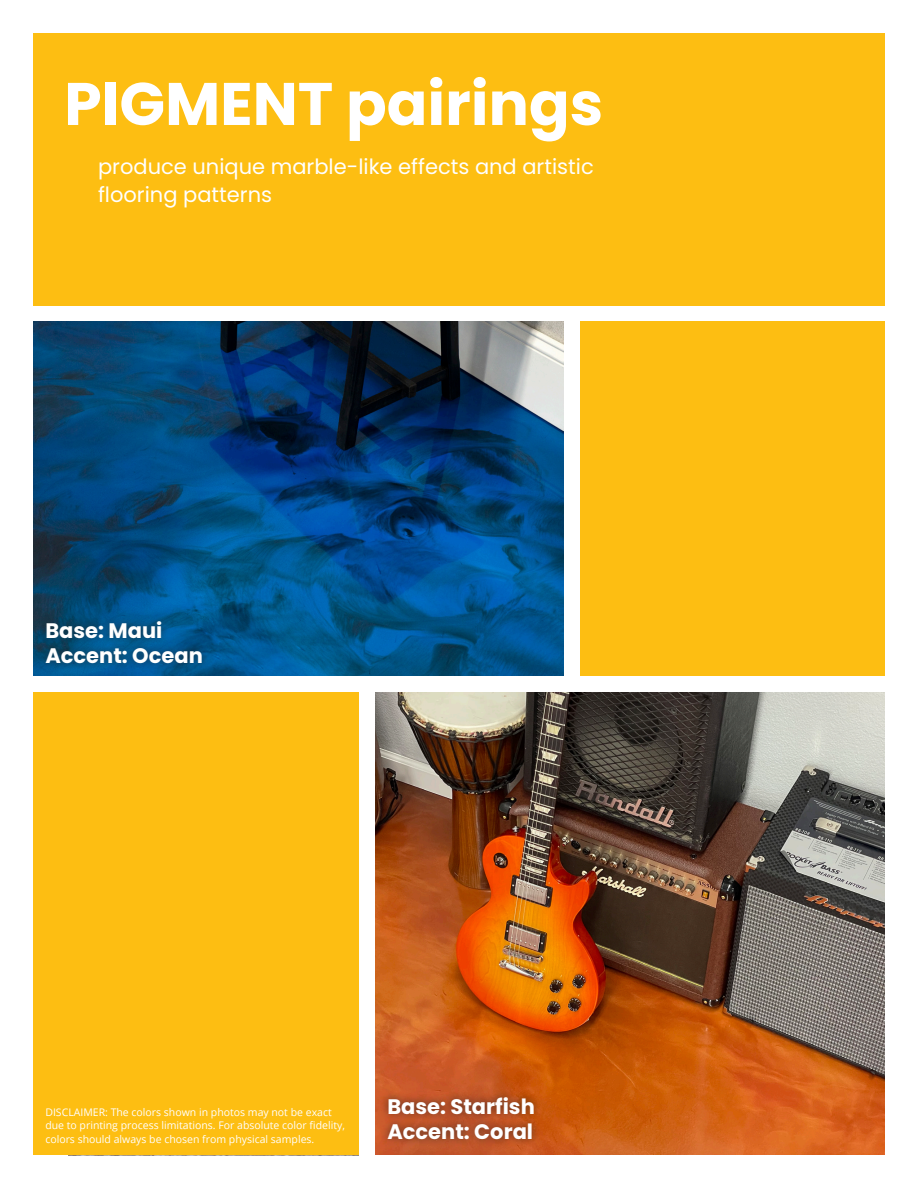
<style>
.page{position:relative;width:918px;height:1188px;background:#fff}
.page>*{position:absolute;margin:0;border:0;box-sizing:border-box;transform-origin:0 0}
.t1{font:700 60px "Poppins";color:#fff}
.t2{font:21px/28.5px "Poppins";color:#fff}
.t3{font:700 21px "Poppins";color:#fff}
.t4{font:10.5px/13.5px "Open Sans";color:#fff}
</style>
<div class="page">
<img style="left:33px;top:322px;width:530px;height:354px">
<img style="left:376px;top:693px;width:509px;height:461px">
<div style="left:33px;top:693px;width:326px;height:462px;background:#fdbe12"></div>
<div style="left:33px;top:33px;width:852px;height:272px;background:#fdbe12"></div>
<div style="left:580px;top:322px;width:305px;height:354px;background:#fdbe12"></div>
<div style="left:38px;top:613px;width:172px;height:58px;background:#231f20;opacity:.6"></div>
<div style="left:380px;top:1089px;width:162px;height:58px;background:#231f20;opacity:.6"></div>
<p class="t1" style="left:64px;top:69px;width:540px">PIGMENT pairings</p>
<p class="t2" style="left:98px;top:152px;width:497px">produce unique marble-like effects and artistic flooring patterns</p>
<p class="t3" style="left:45px;top:618px;width:119px">Base: Maui</p>
<p class="t3" style="left:45px;top:643px;width:159px">Accent: Ocean</p>
<p class="t4" style="left:45px;top:1105px;width:301px">DISCLAIMER: The colors shown in photos may not be exact due to printing process limitations. For absolute color fidelity, colors should always be chosen from physical samples.</p>
<p class="t2" style="left:175px;top:1112px;width:68px">FB-716</p>
<p class="t3" style="left:387px;top:1094px;width:149px">Base: Starfish</p>
<p class="t3" style="left:387px;top:1119px;width:147px">Accent: Coral</p>
</div>
